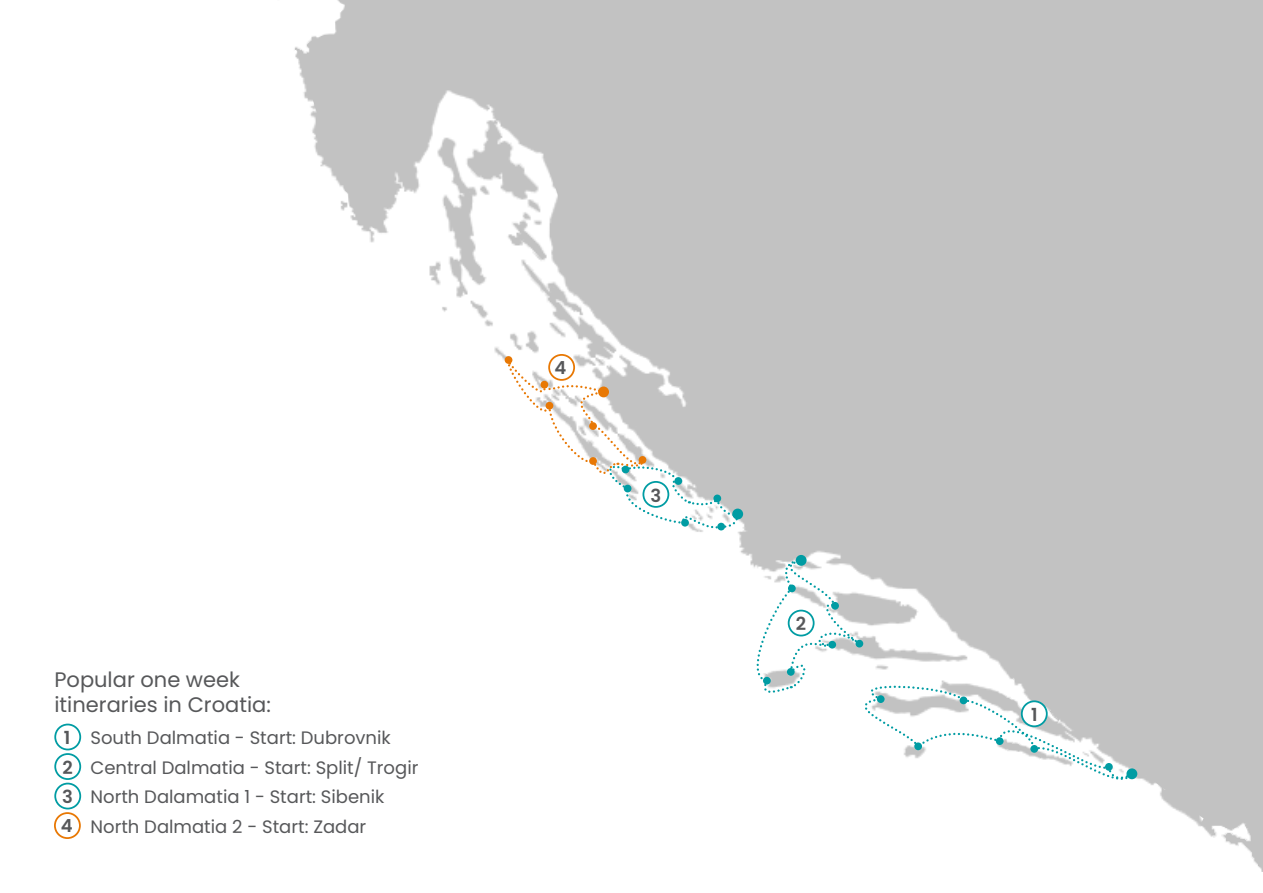
<style>
.page{position:relative;width:1263px;height:893px;background:#fff}
.page>*{position:absolute;margin:0;border:0;box-sizing:border-box;transform-origin:0 0}
.t1{font:21px "Poppins";color:#57585a}
.t2{font:18px "Poppins";color:#57585a}
.t3{font:600 18px "Poppins";color:#57585a}
</style>
<div class="page">
<img style="left:294px;top:0;width:969px;height:852px">
<div style="left:717px;top:523px;width:8px;height:7px;background:#009ca3;border-radius:50%"></div>
<div style="left:505px;top:356px;width:7px;height:8px;background:#e87804;border-radius:50%"></div>
<div style="left:796px;top:555px;width:10px;height:11px;background:#009ca3;border-radius:50%"></div>
<div style="left:732px;top:509px;width:11px;height:10px;background:#009ca3;border-radius:50%"></div>
<svg style="left:745px;top:558px;width:458px;height:294px"></svg>
<svg style="left:506px;top:360px;width:234px;height:169px"></svg>
<div style="left:1022px;top:701px;width:25px;height:25px;background:#fff;border-radius:50%"></div>
<div style="left:1021px;top:700px;width:27px;height:27px;border:2px solid #009ca3;border-radius:50%"></div>
<div style="left:789px;top:611px;width:25px;height:25px;background:#fff;border-radius:50%"></div>
<div style="left:788px;top:610px;width:26px;height:26px;border:2px solid #009ca3;border-radius:50%"></div>
<div style="left:643px;top:482px;width:25px;height:25px;background:#fff;border-radius:50%"></div>
<div style="left:642px;top:481px;width:27px;height:27px;border:2px solid #009ca3;border-radius:50%"></div>
<div style="left:549px;top:355px;width:25px;height:25px;background:#fff;border-radius:50%"></div>
<div style="left:548px;top:354px;width:27px;height:27px;border:2px solid #e87804;border-radius:50%"></div>
<div style="left:54px;top:724px;width:27px;height:26px;border:2px solid #009ca3;border-radius:50%"></div>
<div style="left:54px;top:753px;width:27px;height:27px;border:2px solid #009ca3;border-radius:50%"></div>
<div style="left:54px;top:783px;width:27px;height:26px;border:2px solid #009ca3;border-radius:50%"></div>
<div style="left:54px;top:812px;width:27px;height:27px;border:2px solid #e87804;border-radius:50%"></div>
<p class="t1" style="left:54px;top:667px;width:187px">Popular one week</p>
<p class="t1" style="left:54px;top:692px;width:218px">itineraries in Croatia:</p>
<p class="t3" style="left:64px;top:728px;width:8px">1</p>
<p class="t2" style="left:90px;top:728px;width:302px">South Dalmatia - Start: Dubrovnik</p>
<p class="t2" style="left:90px;top:757px;width:329px">Central Dalmatia - Start: Split/ Trogir</p>
<p class="t2" style="left:90px;top:787px;width:295px">North Dalamatia 1 - Start: Sibenik</p>
<p class="t2" style="left:90px;top:816px;width:277px">North Dalmatia 2 - Start: Zadar</p>
<p class="t3" style="left:62px;top:757px;width:12px">2</p>
<p class="t3" style="left:62px;top:787px;width:12px">3</p>
<p class="t3" style="left:61px;top:815px;width:13px">4</p>
<p class="t3" style="left:555px;top:357px;width:13px">4</p>
<p class="t3" style="left:650px;top:485px;width:12px">3</p>
<p class="t3" style="left:796px;top:614px;width:12px">2</p>
<p class="t3" style="left:1031px;top:704px;width:8px">1</p>
</div>
